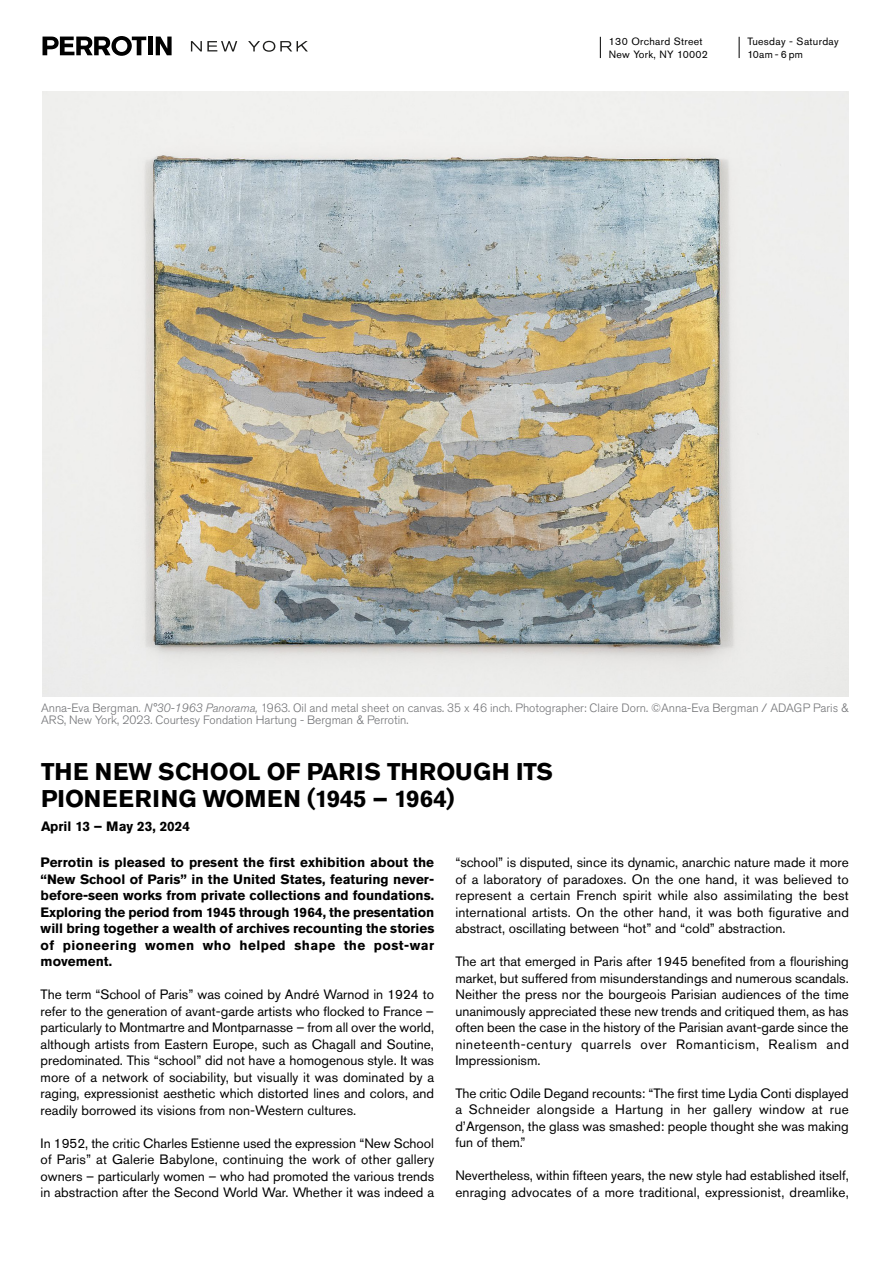
<style>
.page{position:relative;width:893px;height:1263px;background:#fff}
.page>*{position:absolute;margin:0;border:0;box-sizing:border-box;transform-origin:0 0}
.t1{font:700 24px/27px "Akzidenz Grotesk Pro";color:#000}
.t2{font:13.5px/16.5px "Akzidenz Grotesk Pro";color:#000;text-align:justify}
.t3{font:700 13.5px/16.5px "Akzidenz Grotesk Pro";letter-spacing:.035em;color:#000;text-align:justify}
.t4{font:700 13.5px "Akzidenz Grotesk Pro";color:#000}
.t5{font:300 12px/12px "Akzidenz Grotesk Pro";color:#717275}
.t6{font:10.5px/13.5px "Akzidenz Grotesk Pro";letter-spacing:.03em;color:#000}
.s1{font-style:italic}
</style>
<div class="page">
<svg style="left:600px;top:37px;width:1px;height:21px"></svg>
<svg style="left:739px;top:37px;width:1px;height:21px"></svg>
<div style="left:148px;top:37px;width:5px;height:18px;background:#010101"></div>
<svg style="left:156px;top:37px;width:16px;height:18px"></svg>
<svg style="left:43px;top:36px;width:103px;height:20px"></svg>
<svg style="left:191px;top:41px;width:46px;height:10px"></svg>
<svg style="left:248px;top:41px;width:60px;height:11px"></svg>
<img style="left:43px;top:91px;width:806px;height:605px">
<p class="t6" style="left:609px;top:34px;width:101px">130 Orchard Street<br>New York, NY 10002</p>
<p class="t6" style="left:747px;top:34px;width:93px">Tuesday - Saturday<br>10am - 6 pm</p>
<p class="t5" style="left:41px;top:702px;width:809px">Anna-Eva Bergman<span class="s1">. N°30-1963 Panorama,</span> 1963. Oil and metal sheet on canvas. 35 x 46 inch. Photographer: Claire Dorn. ©Anna-Eva Bergman / ADAGP Paris &amp;<br>ARS, New York, 2023. Courtesy Fondation Hartung - Bergman &amp; Perrotin.</p>
<h1 class="t1" style="left:41px;top:758px;width:513px">THE NEW SCHOOL OF PARIS THROUGH ITS<br>PIONEERING WOMEN (1945 – 1964)</h1>
<p class="t4" style="left:41px;top:818px;width:151px">April 13 – May 23, 2024</p>
<p class="t3" style="left:41px;top:854px;width:395px">Perrotin is pleased to present the first exhibition about the “New School of Paris” in the United States, featuring never&shy;before-seen works from private collections and foundations.<br>Exploring the period from 1945 through 1964, the presentation will bring together a wealth of archives recounting the stories of pioneering women who helped shape the post-war movement.</p>
<p class="t2" style="left:41px;top:986px;width:395px">The term “School of Paris” was coined by André Warnod in 1924 to refer to the generation of avant-garde artists who flocked to France – particularly to Montmartre and Montparnasse – from all over the world, although artists from Eastern Europe, such as Chagall and Soutine, predominated. This “school” did not have a homogenous style. It was more of a network of sociability, but visually it was dominated by a raging, expressionist aesthetic which distorted lines and colors, and readily borrowed its visions from non-Western cultures.</p>
<p class="t2" style="left:41px;top:1134px;width:395px">In 1952, the critic Charles Estienne used the expression “New School of Paris” at Galerie Babylone, continuing the work of other gallery owners – particularly women – who had promoted the various trends in abstraction after the Second World War. Whether it was indeed a</p>
<p class="t2" style="left:455px;top:854px;width:395px">“school” is disputed, since its dynamic, anarchic nature made it more of a laboratory of paradoxes. On the one hand, it was believed to represent a certain French spirit while also assimilating the best international artists. On the other hand, it was both figurative and abstract, oscillating between “hot” and “cold” abstraction.</p>
<p class="t2" style="left:455px;top:953px;width:395px">The art that emerged in Paris after 1945 benefited from a flourishing market, but suffered from misunderstandings and numerous scandals.<br>Neither the press nor the bourgeois Parisian audiences of the time unanimously appreciated these new trends and critiqued them, as has often been the case in the history of the Parisian avant-garde since the nineteenth-century quarrels over Romanticism, Realism and Impressionism.</p>
<p class="t2" style="left:455px;top:1085px;width:395px">The critic Odile Degand recounts: “The first time Lydia Conti displayed a Schneider alongside a Hartung in her gallery window at rue d’Argenson, the glass was smashed: people thought she was making fun of them.”</p>
<p class="t2" style="left:455px;top:1167px;width:395px">Nevertheless, within fifteen years, the new style had established itself, enraging advocates of a more traditional, expressionist, dreamlike,</p>
</div>
